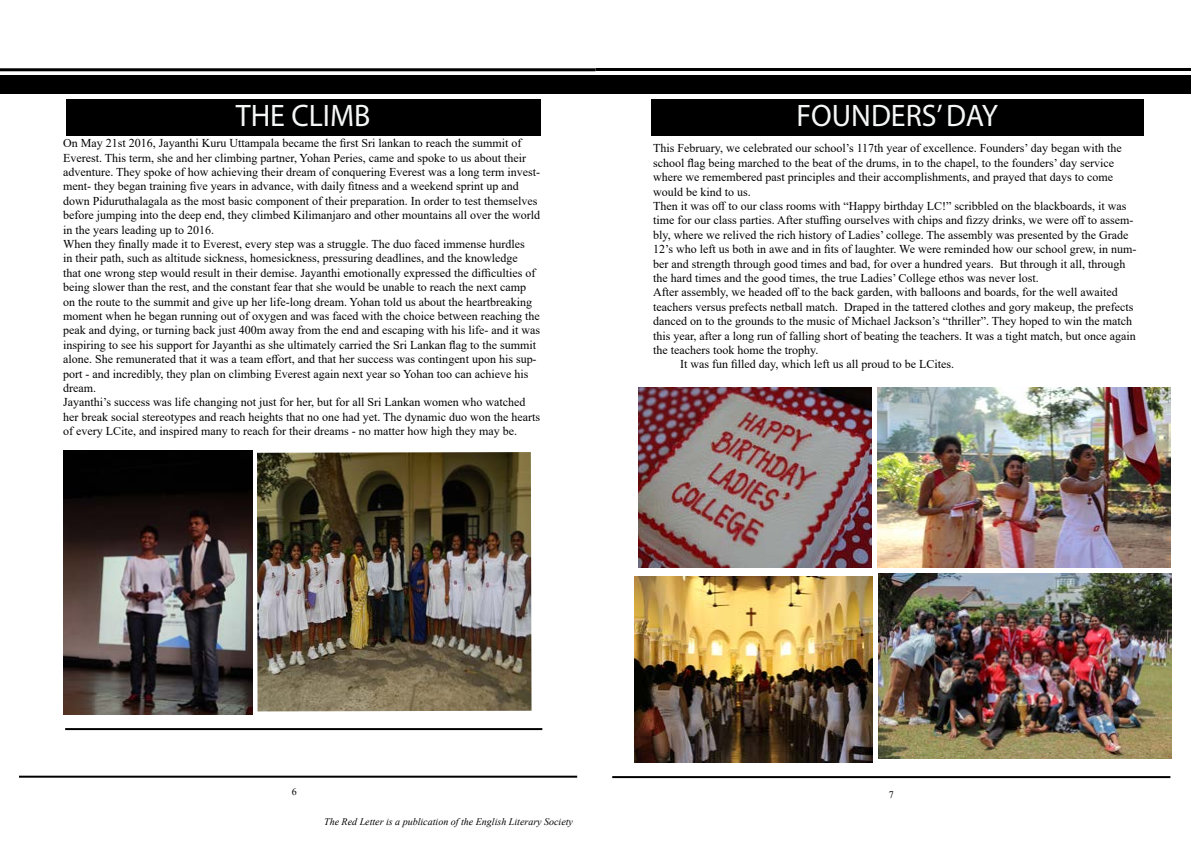
<style>
.page{position:relative;width:1191px;height:842px;background:#fff}
.page>*{position:absolute;margin:0;border:0;box-sizing:border-box;transform-origin:0 0}
.t1{font:31.2px "Myriad Pro";color:#f5f6f6;scale:.96 1}
.t2{font:12px/14.4px "Times New Roman";color:#000}
.t3{font:italic 10px "Times New Roman";color:#000}
.t4{font:10px "Times New Roman";color:#000}
</style>
<div class="page">
<hr style="left:0;top:68px;width:595px;height:3px;background:#000">
<div style="left:0;top:75px;width:595px;height:18px;background:#000"></div>
<hr style="left:19px;top:776px;width:558px;height:2px;background:#000">
<div style="left:595px;top:75px;width:596px;height:18px;background:#000"></div>
<hr style="left:595px;top:68px;width:596px;height:3px;background:#000">
<hr style="left:612px;top:776px;width:558px;height:2px;background:#000">
<div style="left:66px;top:99px;width:474px;height:36px;background:#000"></div>
<div style="left:651px;top:99px;width:492px;height:36px;background:#000"></div>
<hr style="left:65px;top:728px;width:477px;height:2px;background:#000">
<img style="left:63px;top:450px;width:189px;height:264px">
<img style="left:257px;top:452px;width:274px;height:259px">
<img style="left:638px;top:387px;width:233px;height:181px">
<img style="left:877px;top:387px;width:293px;height:180px">
<img style="left:635px;top:576px;width:237px;height:187px">
<img style="left:878px;top:574px;width:293px;height:184px">
<h1 class="t1" style="left:236px;top:96px;width:142px">THE CLIMB</h1>
<h1 class="t1" style="left:796px;top:96px;width:211px">FOUNDERS’ DAY</h1>
<p class="t2" style="left:63px;top:136px;width:479px">On May 21st 2016, Jayanthi Kuru Uttampala became the first Sri lankan to reach the summit of Everest. This term, she and her climbing partner, Yohan Peries, came and spoke to us about their adventure. They spoke of how achieving their dream of conquering Everest was a long term invest&shy;ment- they began training five years in advance, with daily fitness and a weekend sprint up and down Piduruthalagala as the most basic component of their preparation. In order to test themselves before jumping into the deep end, they climbed Kilimanjaro and other mountains all over the world in the years leading up to 2016.<br>When they finally made it to Everest, every step was a struggle. The duo faced immense hurdles<br>in their path, such as altitude sickness, homesickness, pressuring deadlines, and the knowledge<br>that one wrong step would result in their demise. Jayanthi emotionally expressed the difficulties of being slower than the rest, and the constant fear that she would be unable to reach the next camp on the route to the summit and give up her life-long dream. Yohan told us about the heartbreaking moment when he began running out of oxygen and was faced with the choice between reaching the peak and dying, or turning back just 400m away from the end and escaping with his life- and it was inspiring to see his support for Jayanthi as she ultimately carried the Sri Lankan flag to the summit alone. She remunerated that it was a team effort, and that her success was contingent upon his sup&shy;port - and incredibly, they plan on climbing Everest again next year so Yohan too can achieve his dream.<br>Jayanthi’s success was life changing not just for her, but for all Sri Lankan women who watched her break social stereotypes and reach heights that no one had yet. The dynamic duo won the hearts of every LCite, and inspired many to reach for their dreams - no matter how high they may be.</p>
<p class="t2" style="left:653px;top:141px;width:470px">This February, we celebrated our school’s 117th year of excellence. Founders’ day began with the</p>
<p class="t2" style="left:653px;top:155px;width:462px">school flag being marched to the beat of the drums, in to the chapel, to the founders’ day service</p>
<p class="t2" style="left:653px;top:170px;width:461px">where we remembered past principles and their accomplishments, and prayed that days to come</p>
<p class="t2" style="left:653px;top:184px;width:99px">would be kind to us.</p>
<p class="t2" style="left:653px;top:198px;width:475px">Then it was off to our class rooms with “Happy birthday LC!” scribbled on the blackboards, it was</p>
<p class="t2" style="left:653px;top:213px;width:482px">time for our class parties. After stuffing ourselves with chips and fizzy drinks, we were off to assem-</p>
<p class="t2" style="left:653px;top:227px;width:477px">bly, where we relived the rich history of Ladies’ college. The assembly was presented by the Grade</p>
<p class="t2" style="left:653px;top:242px;width:485px">12’s who left us both in awe and in fits of laughter. We were reminded how our school grew, in num-</p>
<p class="t2" style="left:653px;top:256px;width:474px">ber and strength through good times and bad, for over a hundred years. But through it all, through</p>
<p class="t2" style="left:653px;top:270px;width:387px">the hard times and the good times, the true Ladies’ College ethos was never lost.</p>
<p class="t2" style="left:653px;top:285px;width:466px">After assembly, we headed off to the back garden, with balloons and boards, for the well awaited</p>
<p class="t2" style="left:653px;top:299px;width:482px">teachers versus prefects netball match. Draped in the tattered clothes and gory makeup, the prefects</p>
<p class="t2" style="left:653px;top:314px;width:481px">danced on to the grounds to the music of Michael Jackson’s “thriller”. They hoped to win the match</p>
<p class="t2" style="left:653px;top:328px;width:484px">this year, after a long run of falling short of beating the teachers. It was a tight match, but once again</p>
<p class="t2" style="left:653px;top:342px;width:167px">the teachers took home the trophy.</p>
<p class="t2" style="left:680px;top:357px;width:275px">It was fun filled day, which left us all proud to be LCites.</p>
<p class="t4" style="left:292px;top:784px;width:6px">6</p>
<p class="t3" style="left:324px;top:815px;width:250px">The Red Letter is a publication of the English Literary Society</p>
<p class="t4" style="left:888px;top:788px;width:6px">7</p>
</div>
